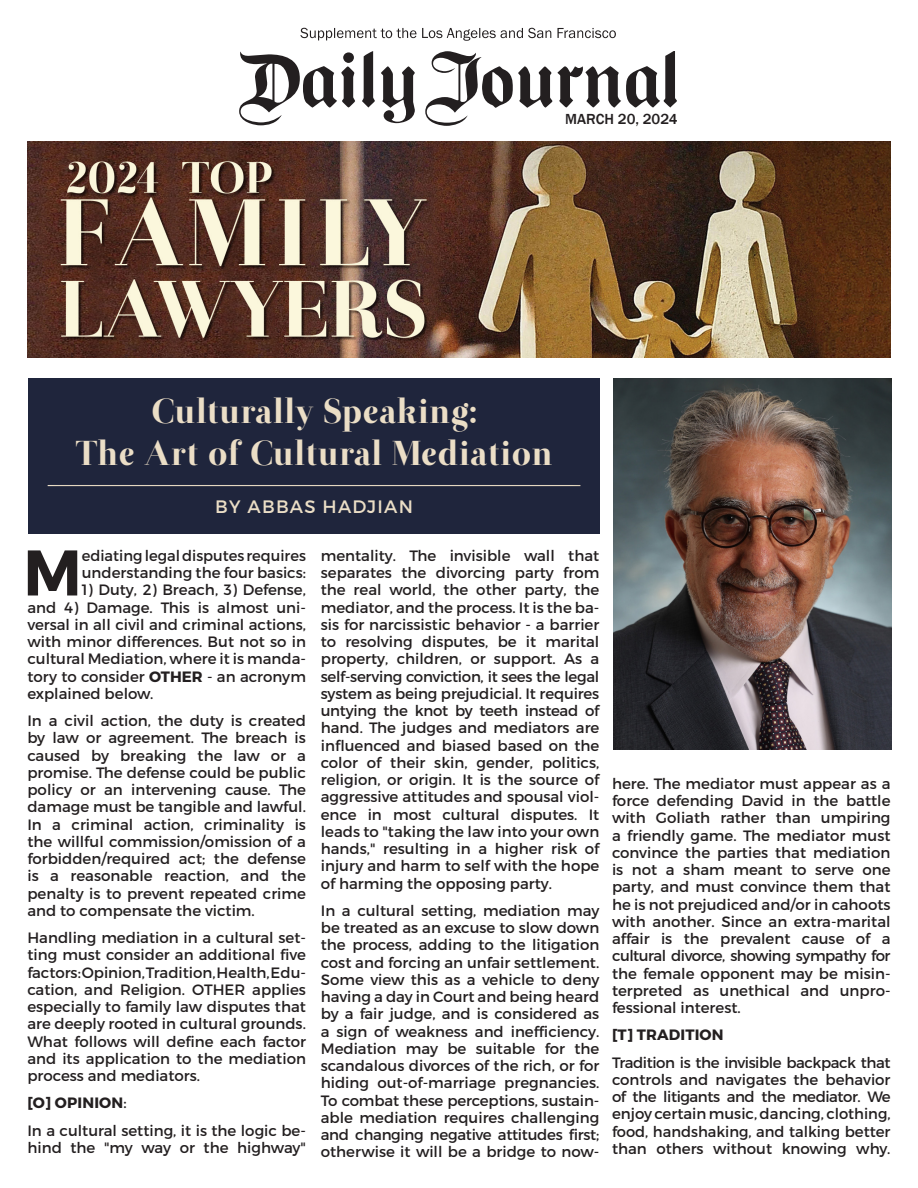
<style>
.page{position:relative;width:918px;height:1188px;background:#fff}
.page>*{position:absolute;margin:0;border:0;box-sizing:border-box;transform-origin:0 0}
.CAPITAL_PARAGRAPH{font:700 64.35px "Montserrat";color:#231f20}
.t1{font:34.5px/42px "Otama ep";letter-spacing:.02em;color:#ebdec6;text-align:center}
.Law_Firm{font:18px "Montserrat";letter-spacing:.07em;color:#ebdec6}
.PROFILE_BODY{font:15px/17.2px "Montserrat";color:#231f20;text-align:justify}
.CAPITAL_PARAGRAPH-2{font:15px/17.2px "Montserrat";color:#231f20}
.PROFILE_BODY-2{font:700 15px "Montserrat";letter-spacing:.01em;color:#231f20}
.t2{font:500 15px "Franklin Gothic";color:#231f20}
.s1{font-weight:700}
.s2{font-weight:400}
</style>
<div class="page">
<img style="left:613px;top:378px;width:279px;height:371px">
<img style="left:27px;top:142px;width:864px;height:216px">
<svg style="left:300px;top:28px;width:316px;height:13px"></svg>
<svg style="left:362px;top:51px;width:13px;height:57px"></svg>
<svg style="left:239px;top:51px;width:116px;height:74px"></svg>
<svg style="left:381px;top:66px;width:34px;height:57px"></svg>
<svg style="left:425px;top:51px;width:252px;height:75px"></svg>
<div style="left:28px;top:378px;width:572px;height:155px;background:#1f253c"></div>
<div style="left:47px;top:483px;width:534px;height:5px;background:#231f20;opacity:.75"></div>
<p class="t2" style="left:565px;top:110px;width:114px">MARCH 20, 2024</p>
<p class="t1" style="left:76px;top:391px;width:479px">Culturally Speaking:<br>The Art of Cultural Mediation</p>
<p class="Law_Firm" style="left:215px;top:496px;width:199px">BY ABBAS HADJIAN</p>
<p class="CAPITAL_PARAGRAPH" style="left:23px;top:533px;width:60px">M</p>
<p class="CAPITAL_PARAGRAPH-2" style="left:82px;top:547px;width:226px">ediating legal disputes requires understanding the four basics:</p>
<p class="CAPITAL_PARAGRAPH-2" style="left:27px;top:581px;width:280px;text-align:justify;text-indent:54px">1) Duty, 2) Breach, 3) Defense, and 4) Damage. This is almost uni&shy;versal in all civil and criminal actions, with minor differences. But not so in cultural Mediation, where it is manda&shy;tory to consider <span class="s1">OTHER</span> - an acronym explained below.</p>
<p class="PROFILE_BODY" style="left:27px;top:712px;width:280px">In a civil action, the duty is created by law or agreement. The breach is caused by breaking the law or a promise. The defense could be public policy or an intervening cause. The damage must be tangible and lawful.<br>In a criminal action, criminality is the willful commission/omission of a forbidden/required act; the defense is a reasonable reaction, and the penalty is to prevent repeated crime and to compensate the victim.</p>
<p class="PROFILE_BODY" style="left:27px;top:929px;width:280px">Handling mediation in a cultural set&shy;ting must consider an additional five factors: Opinion, Tradition, Health, Edu&shy;cation, and Religion. OTHER applies especially to family law disputes that are deeply rooted in cultural grounds.<br>What follows will define each factor and its application to the mediation process and mediators.</p>
<p class="PROFILE_BODY-2" style="left:27px;top:1094px;width:101px">[O] OPINION<span class="s2">:</span></p>
<p class="PROFILE_BODY" style="left:27px;top:1122px;width:280px">In a cultural setting, it is the logic be&shy;hind the "my way or the highway"</p>
<p class="PROFILE_BODY" style="left:321px;top:547px;width:280px">mentality. The invisible wall that separates the divorcing party from the real world, the other party, the mediator, and the process. It is the ba&shy;sis for narcissistic behavior - a barrier to resolving disputes, be it marital property, children, or support. As a self-serving conviction, it sees the legal system as being prejudicial. It requires untying the knot by teeth instead of hand. The judges and mediators are influenced and biased based on the color of their skin, gender, politics, religion, or origin. It is the source of aggressive attitudes and spousal viol&shy;ence in most cultural disputes. It leads to "taking the law into your own hands," resulting in a higher risk of injury and harm to self with the hope of harming the opposing party.</p>
<p class="PROFILE_BODY" style="left:321px;top:902px;width:280px">In a cultural setting, mediation may be treated as an excuse to slow down the process, adding to the litigation cost and forcing an unfair settlement.<br>Some view this as a vehicle to deny having a day in Court and being heard by a fair judge, and is considered as a sign of weakness and inefficiency.<br>Mediation may be suitable for the scandalous divorces of the rich, or for hiding out-of-marriage pregnancies.<br>To combat these perceptions, sustain&shy;able mediation requires challenging and changing negative attitudes first; otherwise it will be a bridge to now-</p>
<p class="PROFILE_BODY" style="left:612px;top:775px;width:280px">here. The mediator must appear as a force defending David in the battle with Goliath rather than umpiring a friendly game. The mediator must convince the parties that mediation is not a sham meant to serve one party, and must convince them that he is not prejudiced and/or in cahoots with another. Since an extra-marital affair is the prevalent cause of a cultural divorce, showing sympathy for the female opponent may be misin&shy;terpreted as unethical and unpro&shy;fessional interest.</p>
<p class="PROFILE_BODY-2" style="left:612px;top:1026px;width:113px">[T] TRADITION</p>
<p class="PROFILE_BODY" style="left:612px;top:1054px;width:280px">Tradition is the invisible backpack that controls and navigates the behavior of the litigants and the mediator. We enjoy certain music, dancing, clothing, food, handshaking, and talking better than others without knowing why.</p>
</div>
